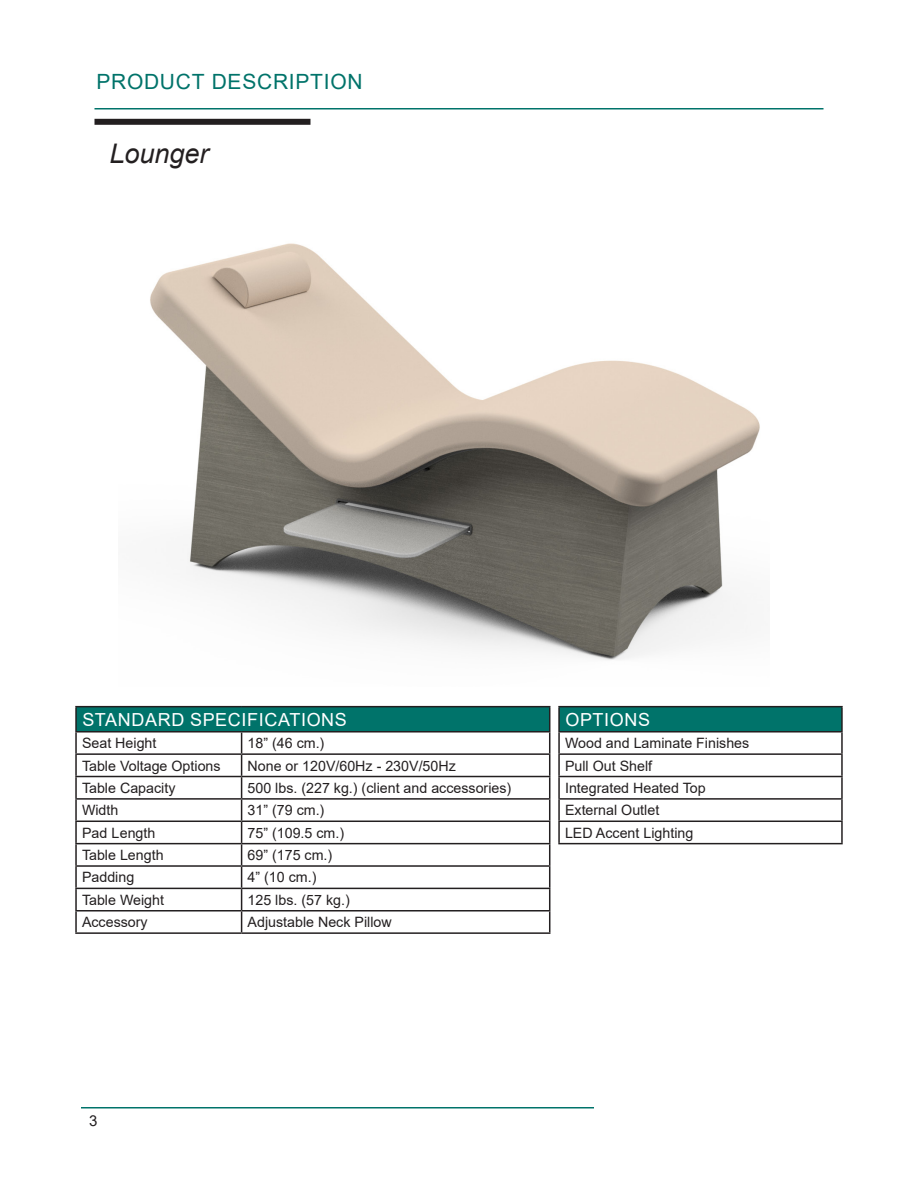
<style>
.page{position:relative;width:918px;height:1188px;background:#fff}
.page>*{position:absolute;margin:0;border:0;box-sizing:border-box;transform-origin:0 0}
.t1{font:italic 27px "Arial";color:#231f20}
.t2{font:21px "Arial";letter-spacing:.035em;color:#00736a}
.t3{font:18px "Arial";letter-spacing:.035em;color:#fff}
.t4{font:15px "Arial";color:#231f20}
.t5{font:14.25px "Arial";color:#231f20}
</style>
<div class="page">
<hr style="left:94px;top:108px;width:730px;height:2px;background:#00736a">
<div style="left:94px;top:119px;width:216px;height:6px;background:#231f20"></div>
<div style="left:76px;top:707px;width:474px;height:25px;background:#00736a"></div>
<hr style="left:75px;top:706px;width:167px;height:1px;background:#231f20">
<hr style="left:75px;top:707px;width:2px;height:24px;background:#231f20">
<hr style="left:242px;top:706px;width:308px;height:1px;background:#231f20">
<hr style="left:75px;top:731px;width:167px;height:2px;background:#231f20">
<hr style="left:75px;top:733px;width:2px;height:20px;background:#231f20">
<hr style="left:242px;top:731px;width:308px;height:2px;background:#231f20">
<hr style="left:75px;top:753px;width:167px;height:2px;background:#231f20">
<hr style="left:75px;top:755px;width:2px;height:21px;background:#231f20">
<hr style="left:242px;top:753px;width:308px;height:2px;background:#231f20">
<hr style="left:75px;top:776px;width:167px;height:1px;background:#231f20">
<hr style="left:75px;top:777px;width:2px;height:21px;background:#231f20">
<hr style="left:242px;top:776px;width:308px;height:1px;background:#231f20">
<hr style="left:75px;top:798px;width:167px;height:2px;background:#231f20">
<hr style="left:75px;top:800px;width:2px;height:21px;background:#231f20">
<hr style="left:242px;top:798px;width:308px;height:2px;background:#231f20">
<hr style="left:75px;top:821px;width:167px;height:1px;background:#231f20">
<hr style="left:75px;top:822px;width:2px;height:21px;background:#231f20">
<hr style="left:242px;top:821px;width:308px;height:1px;background:#231f20">
<hr style="left:75px;top:843px;width:167px;height:1px;background:#231f20">
<hr style="left:75px;top:844px;width:2px;height:21px;background:#231f20">
<hr style="left:242px;top:843px;width:308px;height:1px;background:#231f20">
<hr style="left:75px;top:865px;width:167px;height:2px;background:#231f20">
<hr style="left:75px;top:867px;width:2px;height:21px;background:#231f20">
<hr style="left:242px;top:865px;width:308px;height:2px;background:#231f20">
<hr style="left:75px;top:888px;width:167px;height:1px;background:#231f20">
<hr style="left:75px;top:889px;width:2px;height:21px;background:#231f20">
<hr style="left:242px;top:888px;width:308px;height:1px;background:#231f20">
<hr style="left:75px;top:910px;width:167px;height:2px;background:#231f20">
<hr style="left:75px;top:912px;width:2px;height:20px;background:#231f20">
<hr style="left:242px;top:910px;width:308px;height:2px;background:#231f20">
<svg style="left:241px;top:733px;width:1px;height:199px"></svg>
<svg style="left:549px;top:707px;width:1px;height:225px"></svg>
<hr style="left:75px;top:932px;width:167px;height:2px;background:#231f20">
<hr style="left:242px;top:932px;width:308px;height:2px;background:#231f20">
<div style="left:559px;top:707px;width:283px;height:25px;background:#00736a"></div>
<hr style="left:558px;top:706px;width:285px;height:1px;background:#231f20">
<hr style="left:558px;top:707px;width:2px;height:24px;background:#231f20">
<hr style="left:841px;top:707px;width:2px;height:24px;background:#231f20">
<hr style="left:558px;top:731px;width:285px;height:2px;background:#231f20">
<hr style="left:558px;top:733px;width:2px;height:20px;background:#231f20">
<hr style="left:841px;top:733px;width:2px;height:20px;background:#231f20">
<hr style="left:558px;top:753px;width:285px;height:2px;background:#231f20">
<hr style="left:558px;top:755px;width:2px;height:21px;background:#231f20">
<hr style="left:841px;top:755px;width:2px;height:21px;background:#231f20">
<hr style="left:558px;top:777px;width:2px;height:21px;background:#231f20">
<hr style="left:841px;top:777px;width:2px;height:21px;background:#231f20">
<hr style="left:558px;top:800px;width:2px;height:21px;background:#231f20">
<hr style="left:841px;top:800px;width:2px;height:21px;background:#231f20">
<hr style="left:558px;top:822px;width:2px;height:21px;background:#231f20">
<hr style="left:841px;top:822px;width:2px;height:21px;background:#231f20">
<hr style="left:558px;top:776px;width:285px;height:1px;background:#231f20">
<hr style="left:558px;top:798px;width:285px;height:2px;background:#231f20">
<hr style="left:558px;top:821px;width:285px;height:1px;background:#231f20">
<hr style="left:558px;top:843px;width:285px;height:1px;background:#231f20">
<img style="left:150px;top:243px;width:610px;height:417px">
<hr style="left:81px;top:1107px;width:513px;height:1px;background:#00736a">
<p class="t2" style="left:96px;top:67px;width:268px">PRODUCT DESCRIPTION</p>
<p class="t1" style="left:110px;top:136px;width:101px">Lounger</p>
<p class="t3" style="left:82px;top:707px;width:266px">STANDARD SPECIFICATIONS</p>
<p class="t5" style="left:82px;top:733px;width:76px">Seat Height</p>
<p class="t5" style="left:248px;top:733px;width:78px">18” (46 cm.)</p>
<p class="t5" style="left:82px;top:756px;width:140px">Table Voltage Options</p>
<p class="t5" style="left:248px;top:756px;width:210px">None or 120V/60Hz - 230V/50Hz</p>
<p class="t5" style="left:82px;top:778px;width:95px">Table Capacity</p>
<p class="t5" style="left:248px;top:778px;width:265px">500 lbs. (227 kg.) (client and accessories)</p>
<p class="t5" style="left:82px;top:800px;width:38px">Width</p>
<p class="t5" style="left:248px;top:800px;width:78px">31” (79 cm.)</p>
<p class="t5" style="left:82px;top:823px;width:75px">Pad Length</p>
<p class="t5" style="left:248px;top:823px;width:98px">75” (109.5 cm.)</p>
<p class="t5" style="left:82px;top:845px;width:83px">Table Length</p>
<p class="t5" style="left:248px;top:845px;width:86px">69” (175 cm.)</p>
<p class="t5" style="left:82px;top:868px;width:54px">Padding</p>
<p class="t5" style="left:248px;top:868px;width:70px">4” (10 cm.)</p>
<p class="t5" style="left:82px;top:890px;width:84px">Table Weight</p>
<p class="t5" style="left:248px;top:890px;width:104px">125 lbs. (57 kg.)</p>
<p class="t5" style="left:82px;top:912px;width:67px">Accessory</p>
<p class="t5" style="left:248px;top:912px;width:146px">Adjustable Neck Pillow</p>
<p class="t3" style="left:565px;top:707px;width:86px">OPTIONS</p>
<p class="t5" style="left:565px;top:733px;width:186px">Wood and Laminate Finishes</p>
<p class="t5" style="left:565px;top:756px;width:89px">Pull Out Shelf</p>
<p class="t5" style="left:565px;top:778px;width:142px">Integrated Heated Top</p>
<p class="t5" style="left:565px;top:800px;width:96px">External Outlet</p>
<p class="t5" style="left:565px;top:823px;width:130px">LED Accent Lighting</p>
<p class="t4" style="left:89px;top:1110px;width:10px">3</p>
</div>
